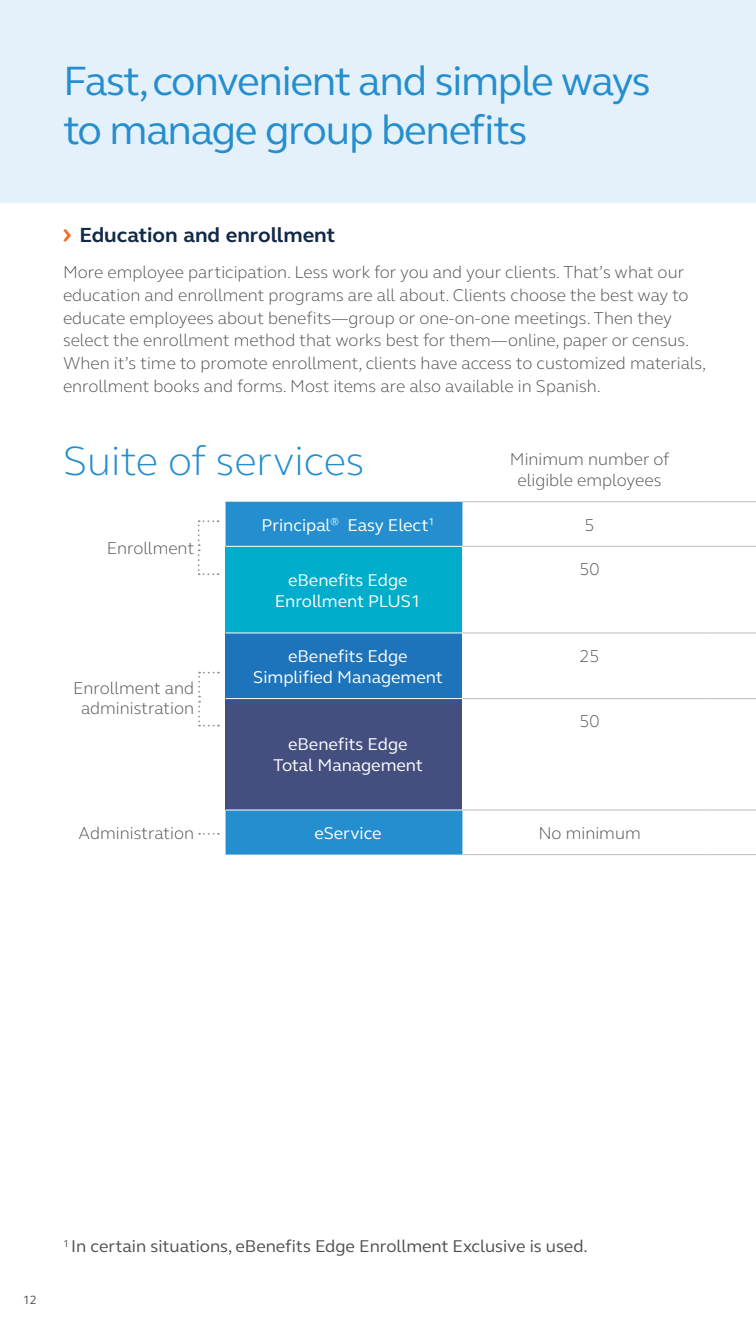
<style>
.page{position:relative;width:756px;height:1323px;background:#fff}
.page>*{position:absolute;margin:0;border:0;box-sizing:border-box;transform-origin:0 0}
.t1{font:42px/49px "FS Elliot Pro";letter-spacing:-.03em;color:#258ece}
.t2{font:300 42px "FS Elliot Pro";color:#258ece}
.t3{font:700 21px "FS Elliot Pro";color:#122947}
.t4{font:300 17.5px/22.8px "FS Elliot Pro";color:#4d4e53;text-align:center}
.t5{font:17.5px/21px "FS Elliot Pro";color:#fff;text-align:center}
.t6{font:17.5px "FS Elliot Pro";color:#4d4e53}
.t7{font:12.25px "FS Elliot Pro";color:#4d4e53}
.s1{font-size:26.25px;color:#f36e21}
</style>
<div class="page">
<div style="left:0;top:0;width:756px;height:202px;background:#e4f1fa"></div>
<svg style="left:462px;top:502px;width:294px;height:352px"></svg>
<div style="left:226px;top:502px;width:236px;height:353px;background:#258ece"></div>
<div style="left:226px;top:546px;width:236px;height:87px;background:#00adca"></div>
<div style="left:226px;top:633px;width:236px;height:66px;background:#1e74bb"></div>
<div style="left:226px;top:699px;width:236px;height:111px;background:#444f7f"></div>
<hr style="left:226px;top:546px;width:236px;height:1px;background:#fff">
<hr style="left:226px;top:633px;width:236px;height:1px;background:#fff">
<hr style="left:226px;top:698px;width:236px;height:1px;background:#fff">
<hr style="left:226px;top:810px;width:236px;height:1px;background:#fff">
<hr style="left:462px;top:546px;width:247px;height:1px;background:#c0bebe">
<hr style="left:709px;top:546px;width:47px;height:1px;background:#c0bebe">
<hr style="left:462px;top:633px;width:247px;height:1px;background:#c0bebe">
<hr style="left:709px;top:633px;width:47px;height:1px;background:#c0bebe">
<hr style="left:462px;top:698px;width:247px;height:1px;background:#c0bebe">
<hr style="left:709px;top:698px;width:47px;height:1px;background:#c0bebe">
<hr style="left:462px;top:810px;width:247px;height:1px;background:#c0bebe">
<hr style="left:709px;top:810px;width:47px;height:1px;background:#c0bebe">
<hr style="left:462px;top:854px;width:247px;height:1px;background:#c0bebe">
<hr style="left:709px;top:854px;width:47px;height:1px;background:#c0bebe">
<hr style="left:462px;top:501px;width:247px;height:1px;background:#c0bebe">
<hr style="left:709px;top:501px;width:47px;height:1px;background:#c0bebe">
<svg style="left:198px;top:520px;width:21px;height:55px"></svg>
<svg style="left:198px;top:672px;width:21px;height:55px"></svg>
<svg style="left:199px;top:833px;width:20px;height:2px"></svg>
<h1 class="t1" style="left:63px;top:55px;width:589px">Fast, convenient and simple ways to manage group benefits</h1>
<p class="t3" style="left:63px;top:221px;width:274px"><span class="s1">›</span> Education and enrollment</p>
<p class="t4" style="left:63px;top:260px;width:645px;text-align:left">More employee participation. Less work for you and your clients. That’s what our education and enrollment programs are all about. Clients choose the best way to educate employees about benefits—group or one-on-one meetings. Then they select the enrollment method that works best for them—online, paper or census.<br>When it’s time to promote enrollment, clients have access to customized materials, enrollment books and forms. Most items are also available in Spanish.</p>
<h1 class="t2" style="left:63px;top:432px;width:303px">Suite of services</h1>
<p class="t4" style="left:510px;top:448px;width:161px;line-height:21px">Minimum number of eligible employees</p>
<p class="t4" style="left:107px;top:536px;width:89px">Enrollment</p>
<p class="t4" style="left:73px;top:678px;width:122px;line-height:20.1px">Enrollment and administration</p>
<p class="t5" style="left:262px;top:514px;width:174px">Principal<sup>®</sup> Easy Elect<sup>1</sup></p>
<p class="t4" style="left:584px;top:513px;width:12px">5</p>
<p class="t5" style="left:275px;top:569px;width:148px">eBenefits Edge<br>Enrollment PLUS1</p>
<p class="t4" style="left:579px;top:557px;width:22px">50</p>
<p class="t5" style="left:253px;top:645px;width:191px">eBenefits Edge<br>Simplified Management</p>
<p class="t4" style="left:579px;top:644px;width:22px">25</p>
<p class="t5" style="left:273px;top:734px;width:151px">eBenefits Edge<br>Total Management</p>
<p class="t4" style="left:579px;top:710px;width:22px">50</p>
<p class="t4" style="left:79px;top:821px;width:117px">Administration</p>
<p class="t5" style="left:314px;top:822px;width:69px">eService</p>
<p class="t4" style="left:538px;top:821px;width:104px">No minimum</p>
<p class="t7" style="left:23px;top:1291px;width:16px">12</p>
<p class="t6" style="left:63px;top:1235px;width:526px"><sup>1</sup> In certain situations, eBenefits Edge Enrollment Exclusive is used.</p>
</div>
